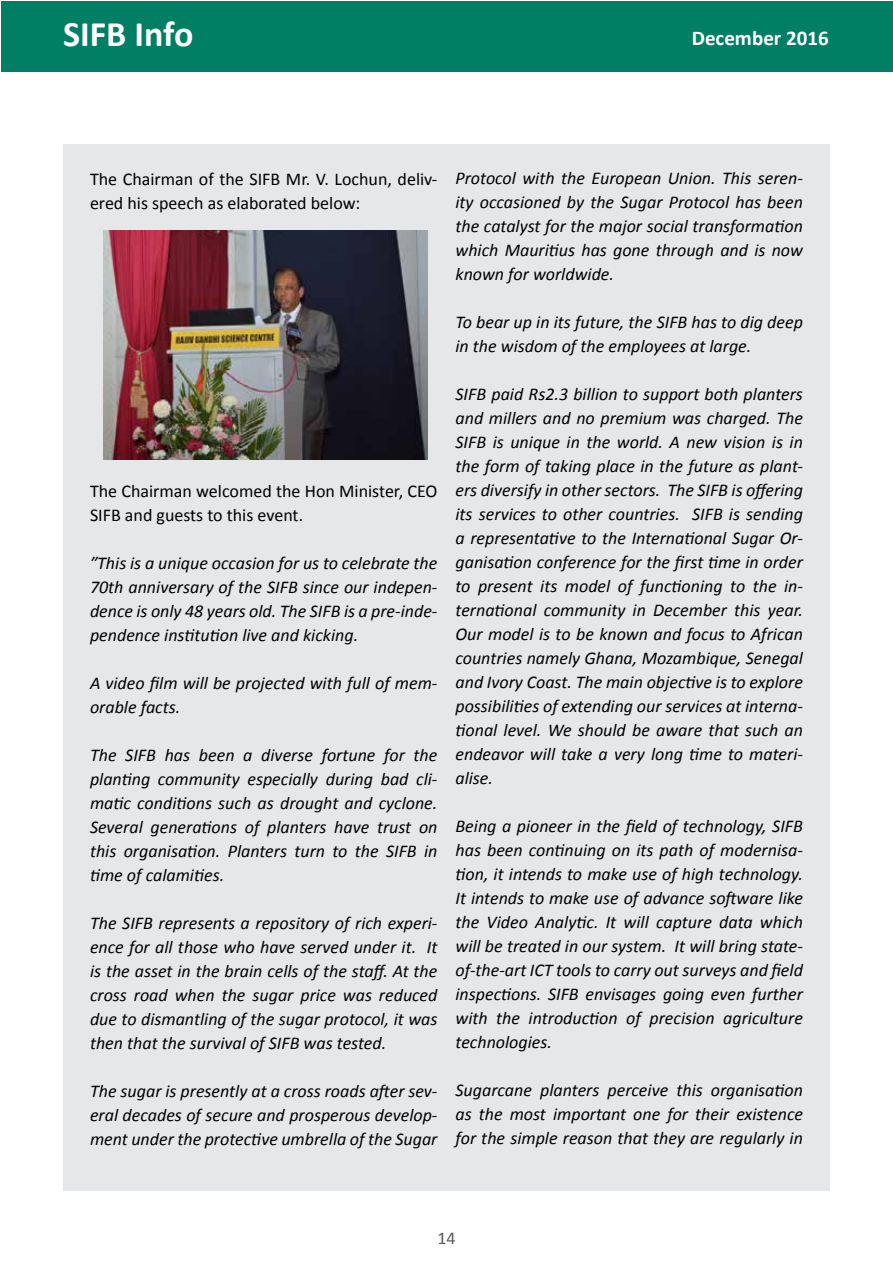
<style>
.page{position:relative;width:893px;height:1263px;background:#fff}
.page>*{position:absolute;margin:0;border:0;box-sizing:border-box;transform-origin:0 0}
.t1{font:700 36px "Calibri";color:#fff}
.t2{font:700 21px "Calibri";color:#fff}
.t3{font:italic 18px/24px "Calibri";color:#000;text-align:justify}
.t4{font:18px/24px "Calibri";color:#000}
.t5{font:18px "Calibri";color:#58595b}
</style>
<div class="page">
<div style="left:1px;top:1px;width:891px;height:70px;background:#017f65"></div>
<div style="left:63px;top:144px;width:767px;height:1047px;background:#e6e7e8"></div>
<img style="left:103px;top:231px;width:324px;height:228px">
<h1 class="t1" style="left:63px;top:11px;width:132px">SIFB Info</h1>
<p class="t2" style="left:692px;top:25px;width:138px">December 2016</p>
<p class="t4" style="left:90px;top:167px;width:349px">The Chairman of the SIFB Mr. V. Lochun, deliv&shy;ered his speech as elaborated below:</p>
<p class="t4" style="left:90px;top:479px;width:349px">The Chairman welcomed the Hon Minister, CEO<br>SIFB and guests to this event.</p>
<p class="t3" style="left:90px;top:550px;width:349px">″This is a unique occasion for us to celebrate the 70th anniversary of the SIFB since our indepen&shy;dence is only 48 years old. The SIFB is a pre-inde&shy;pendence institution live and kicking.</p>
<p class="t3" style="left:90px;top:670px;width:349px">A video film will be projected with full of mem&shy;orable facts.</p>
<p class="t3" style="left:90px;top:742px;width:349px">The SIFB has been a diverse fortune for the planting community especially during bad cli&shy;matic conditions such as drought and cyclone.<br>Several generations of planters have trust on this organisation. Planters turn to the SIFB in time of calamities.</p>
<p class="t3" style="left:90px;top:910px;width:349px">The SIFB represents a repository of rich experi&shy;ence for all those who have served under it. It is the asset in the brain cells of the staff. At the cross road when the sugar price was reduced due to dismantling of the sugar protocol, it was then that the survival of SIFB was tested.</p>
<p class="t3" style="left:90px;top:1078px;width:349px">The sugar is presently at a cross roads after sev&shy;eral decades of secure and prosperous develop&shy;ment under the protective umbrella of the Sugar</p>
<p class="t3" style="left:455px;top:166px;width:349px">Protocol with the European Union. This seren&shy;ity occasioned by the Sugar Protocol has been the catalyst for the major social transformation which Mauritius has gone through and is now known for worldwide.</p>
<p class="t3" style="left:455px;top:310px;width:349px">To bear up in its future, the SIFB has to dig deep in the wisdom of the employees at large.</p>
<p class="t3" style="left:455px;top:382px;width:349px">SIFB paid Rs2.3 billion to support both planters and millers and no premium was charged. The SIFB is unique in the world. A new vision is in the form of taking place in the future as plant&shy;ers diversify in other sectors. The SIFB is offering its services to other countries. SIFB is sending a representative to the International Sugar Or&shy;ganisation conference for the first time in order to present its model of functioning to the in&shy;ternational community in December this year.<br>Our model is to be known and focus to African countries namely Ghana, Mozambique, Senegal and Ivory Coast. The main objective is to explore possibilities of extending our services at interna&shy;tional level. We should be aware that such an endeavor will take a very long time to materi&shy;alise.</p>
<p class="t3" style="left:455px;top:814px;width:349px">Being a pioneer in the field of technology, SIFB has been continuing on its path of modernisa&shy;tion, it intends to make use of high technology.<br>It intends to make use of advance software like the Video Analytic. It will capture data which will be treated in our system. It will bring state&shy;of-the-art ICT tools to carry out surveys and field inspections. SIFB envisages going even further with the introduction of precision agriculture technologies.</p>
<p class="t3" style="left:455px;top:1078px;width:349px">Sugarcane planters perceive this organisation as the most important one for their existence for the simple reason that they are regularly in</p>
<p class="t5" style="left:437px;top:1226px;width:20px">14</p>
</div>
